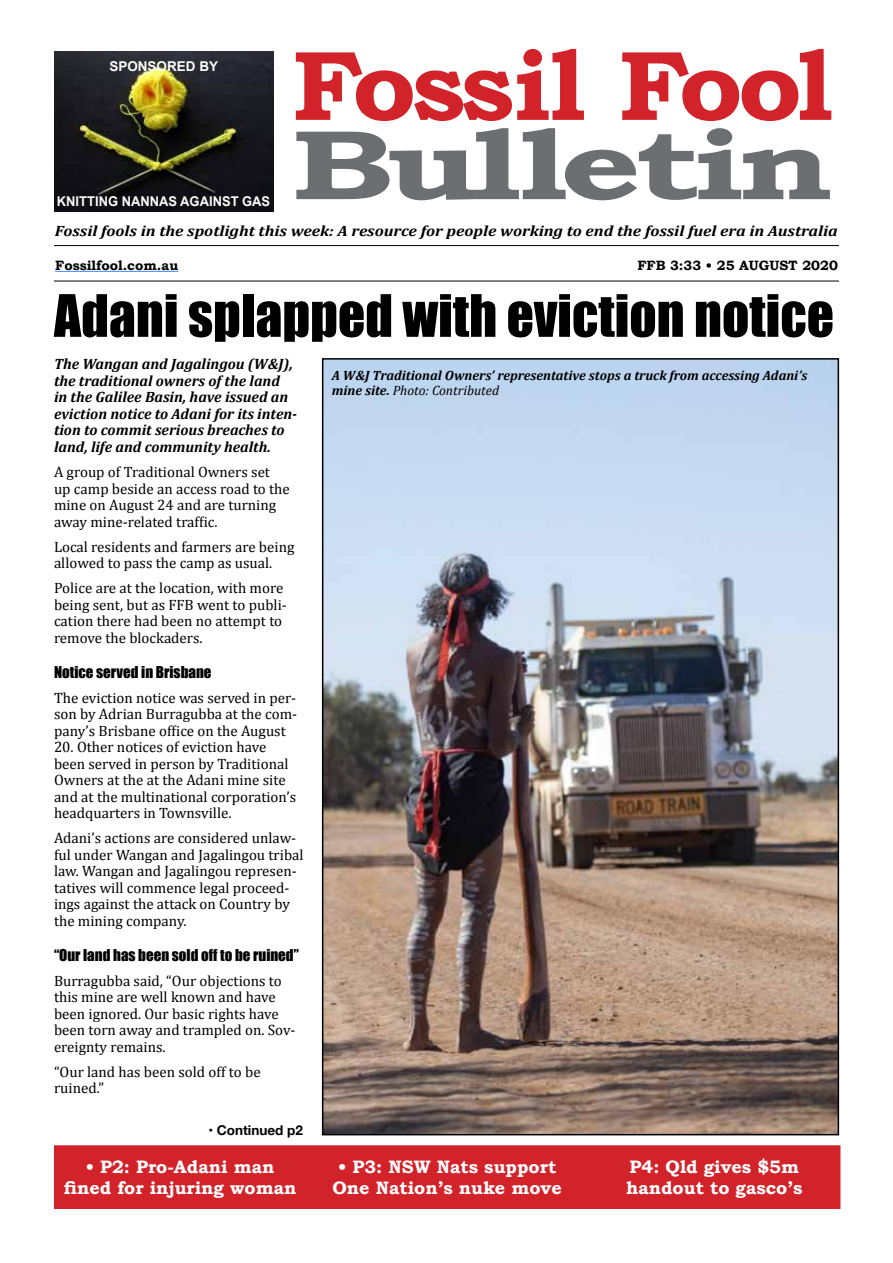
<style>
.page{position:relative;width:893px;height:1263px;background:#fff}
.page>*{position:absolute;margin:0;border:0;box-sizing:border-box;transform-origin:0 0}
.t1{font:700 99px "Bookman Old Style";letter-spacing:-.05em;color:#d2232a;scale:1.05 1}
.t2{font:700 99px "Bookman Old Style";letter-spacing:-.05em;color:#6d6e71;scale:1.43 1}
.t3{font:54px "Impact";color:#000}
.t4{font:700 18px/21.6px "Bookman Old Style";color:#fff;text-align:center}
.t5{font:15px/16.5px "Cambria";color:#000}
.t6{font:italic 700 15px/16.5px "Cambria";color:#000}
.t7{font:italic 700 15px "Cambria";color:#000;scale:1.12 1}
.t8{font:15px "Impact";color:#000}
.t9{font:italic 700 13.5px/15px "Cambria";color:#000}
.t10{font:700 13.5px "Bookman Old Style";color:#000}
.t11{font:700 13.5px "Arial";color:#fbfbfb;scale:.96 1}
.t12{font:700 13.5px "Helvetica Neue";color:#000}
.t13{font:700 13.5px "Arial";color:#fbfbfb}
.s1{font-weight:400}
</style>
<div class="page">
<hr style="left:55px;top:271px;width:123px;height:1px;background:#4a85ff">
<hr style="left:54px;top:245px;width:785px;height:1px;background:#000">
<hr style="left:54px;top:281px;width:785px;height:1px;background:#000">
<img style="left:54px;top:52px;width:219px;height:160px">
<div style="left:55px;top:1146px;width:785px;height:62px;background:#d2232a"></div>
<div style="left:54px;top:1145px;width:786px;height:64px;border:2px solid #d2232a"></div>
<img style="left:325px;top:361px;width:511px;height:771px">
<p class="t13" style="left:109px;top:57px;width:110px">SPONSORED BY</p>
<p class="t11" style="left:57px;top:192px;width:224px">KNITTING NANNAS AGAINST GAS</p>
<h1 class="t1" style="left:292px;top:14px;width:516px">Fossil Fool</h1>
<h1 class="t2" style="left:291px;top:94px;width:381px">Bulletin</h1>
<p class="t7" style="left:55px;top:222px;width:700px">Fossil fools in the spotlight this week: A resource for people working to end the fossil fuel era in Australia</p>
<p class="t10" style="left:55px;top:255px;width:125px">Fossilfool.com.au</p>
<p class="t10" style="left:637px;top:255px;width:202px">FFB 3:33 • 25 AUGUST 2020</p>
<h2 class="t3" style="left:54px;top:274px;width:781px">Adani splapped with eviction notice</h2>
<p class="t9" style="left:332px;top:368px;width:477px">A W&amp;J Traditional Owners’ representative stops a truck from accessing Adani’s mine site. <span class="s1">Photo: Contributed</span></p>
<p class="t6" style="left:54px;top:356px;width:245px">The Wangan and Jagalingou (W&amp;J), the traditional owners of the land<br>in the Galilee Basin, have issued an eviction notice to Adani for its inten&shy;tion to commit serious breaches to land, life and community health.</p>
<p class="t5" style="left:54px;top:464px;width:237px">A group of Traditional Owners set up camp beside an access road to the mine on August 24 and are turning away mine-related traffic.</p>
<p class="t5" style="left:54px;top:538px;width:242px">Local residents and farmers are being allowed to pass the camp as usual.</p>
<p class="t5" style="left:54px;top:580px;width:234px">Police are at the location, with more being sent, but as FFB went to publi&shy;cation there had been no attempt to remove the blockaders.</p>
<p class="t8" style="left:54px;top:660px;width:159px">Notice served in Brisbane</p>
<p class="t5" style="left:54px;top:689px;width:245px;text-align:justify">The eviction notice was served in per&shy;son by Adrian Burragubba at the com&shy;pany’s Brisbane office on the August</p>
<p class="t5" style="left:54px;top:739px;width:244px">20. Other notices of eviction have been served in person by Traditional Owners at the at the Adani mine site and at the multinational corporation’s headquarters in Townsville.</p>
<p class="t5" style="left:54px;top:830px;width:251px">Adani’s actions are considered unlaw&shy;ful under Wangan and Jagalingou tribal law. Wangan and Jagalingou represen&shy;tatives will commence legal proceed&shy;ings against the attack on Country by the mining company.</p>
<p class="t8" style="left:54px;top:943px;width:246px">“Our land has been sold off to be ruined”</p>
<p class="t5" style="left:54px;top:972px;width:243px">Burragubba said, “Our objections to this mine are well known and have been ignored. Our basic rights have been torn away and trampled on. Sov&shy;ereignty remains.</p>
<p class="t5" style="left:54px;top:1063px;width:208px">“Our land has been sold off to be ruined.”</p>
<p class="t12" style="left:208px;top:1120px;width:96px">• Continued p2</p>
<p class="t4" style="left:64px;top:1156px;width:234px">• P2: Pro-Adani man fined for injuring woman</p>
<p class="t4" style="left:333px;top:1156px;width:231px">• P3: NSW Nats support<br>One Nation’s nuke move</p>
<p class="t4" style="left:626px;top:1156px;width:178px;text-align:left">P4: Qld gives $5m handout to gasco’s</p>
</div>
